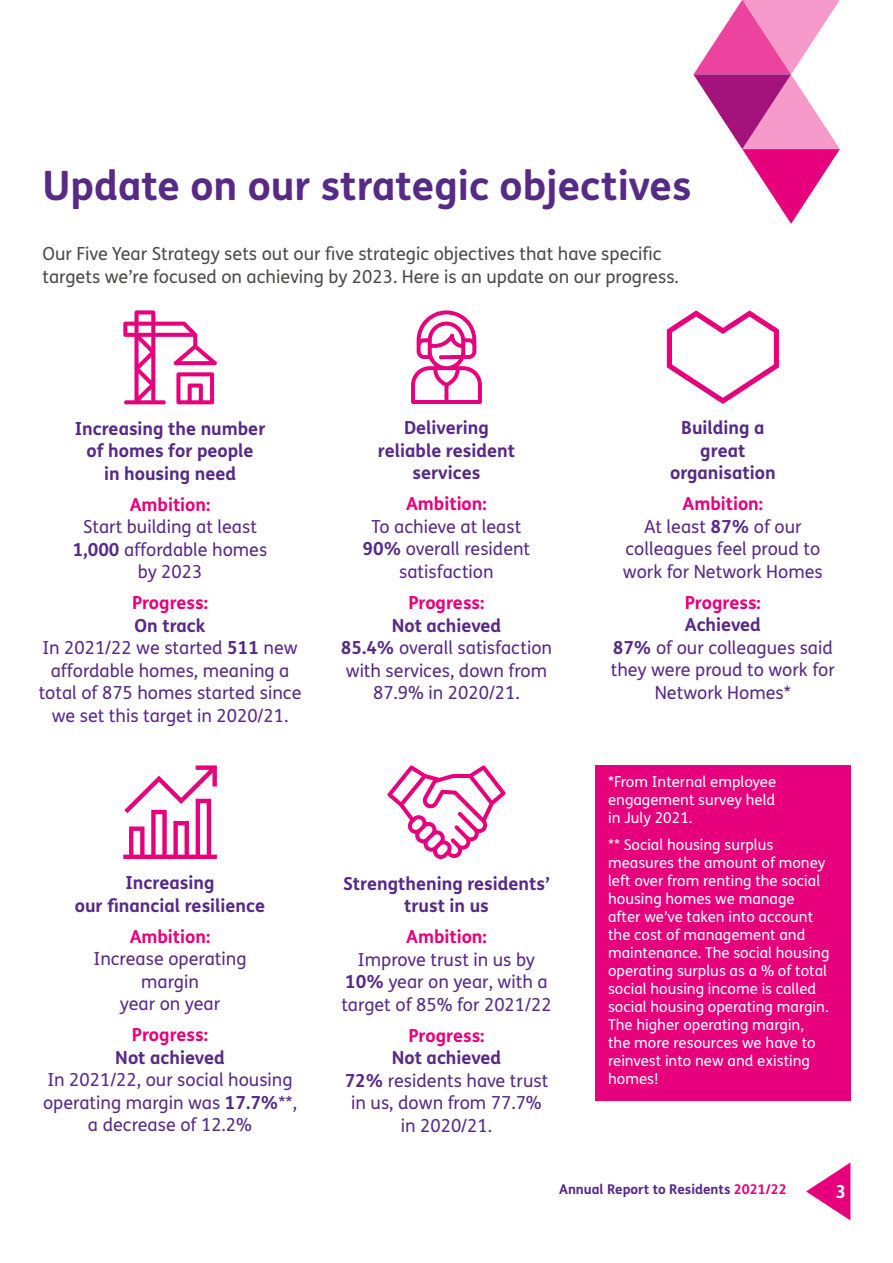
<style>
.page{position:relative;width:893px;height:1263px;background:#fff}
.page>*{position:absolute;margin:0;border:0;box-sizing:border-box;transform-origin:0 0}
.t1{font:700 40.5px "FS Me";color:#572a86}
.t2{font:18px/22.5px "FS Me";color:#572a86;text-align:center}
.t3{font:700 18px/22.5px "FS Me";color:#572a86;text-align:center}
.t4{font:18px/22.5px "FS Me";color:#4a4a49}
.t5{font:700 18px "FS Me";color:#e6007c}
.t6{font:700 18px "FS Me";color:#fff}
.t7{font:15px/18px "FS Me";color:#fff;text-align:justify}
.t8{font:700 13.5px "FS Me";color:#572a86}
.s1{font-weight:700}
.s2{font-weight:700;color:#e6007c}
.s3{color:#e6007c}
</style>
<div class="page">
<div style="left:595px;top:765px;width:255px;height:336px;background:#e6007c"></div>
<svg style="left:806px;top:1163px;width:44px;height:57px"></svg>
<svg style="left:123px;top:310px;width:94px;height:94px"></svg>
<svg style="left:411px;top:310px;width:71px;height:94px"></svg>
<svg style="left:439px;top:355px;width:15px;height:4px"></svg>
<svg style="left:667px;top:310px;width:112px;height:94px"></svg>
<svg style="left:123px;top:765px;width:94px;height:94px"></svg>
<svg style="left:387px;top:765px;width:119px;height:94px"></svg>
<svg style="left:693px;top:0;width:147px;height:224px"></svg>
<h1 class="t1" style="left:43px;top:155px;width:650px">Update on our strategic objectives</h1>
<p class="t4" style="left:43px;top:242px;width:638px">Our Five Year Strategy sets out our five strategic objectives that have specific targets we’re focused on achieving by 2023. Here is an update on our progress.</p>
<p class="t3" style="left:75px;top:416px;width:192px">Increasing the number of homes for people<br>in housing need</p>
<p class="t5" style="left:130px;top:490px;width:82px">Ambition:</p>
<p class="t2" style="left:73px;top:515px;width:196px">Start building at least<br><span class="s1">1,000</span> affordable homes by 2023</p>
<p class="t5" style="left:132px;top:589px;width:78px">Progress:</p>
<p class="t2" style="left:39px;top:614px;width:264px"><span class="s1">On track<br></span>In 2021/22 we started <span class="s1">511</span> new affordable homes, meaning a total of 875 homes started since we set this target in 2020/21.</p>
<p class="t3" style="left:75px;top:871px;width:192px">Increasing<br>our financial resilience</p>
<p class="t5" style="left:130px;top:923px;width:82px">Ambition:</p>
<p class="t2" style="left:93px;top:947px;width:155px">Increase operating margin<br>year on year</p>
<p class="t5" style="left:132px;top:1021px;width:78px">Progress:</p>
<p class="t3" style="left:115px;top:1045px;width:111px">Not achieved</p>
<p class="t2" style="left:43px;top:1068px;width:255px">In 2021/22, our social housing operating margin was <span class="s1">17.7%</span>**, a decrease of 12.2%</p>
<p class="t3" style="left:378px;top:416px;width:139px">Delivering reliable resident services</p>
<p class="t5" style="left:406px;top:490px;width:82px">Ambition:</p>
<p class="t2" style="left:363px;top:515px;width:169px">To achieve at least<br><span class="s1">90%</span> overall resident satisfaction</p>
<p class="t5" style="left:408px;top:589px;width:78px">Progress:</p>
<p class="t2" style="left:341px;top:614px;width:213px"><span class="s1">Not achieved<br>85.4%</span> overall satisfaction with services, down from<br>87.9% in 2020/21.</p>
<p class="t3" style="left:670px;top:416px;width:107px">Building a great organisation</p>
<p class="t2" style="left:623px;top:492px;width:201px"><span class="s2">Ambition:<br></span>At least <span class="s1">87%</span> of our colleagues feel proud to work for Network Homes</p>
<p class="t5" style="left:685px;top:589px;width:78px">Progress:</p>
<p class="t2" style="left:611px;top:613px;width:226px"><span class="s1">Achieved<br>87%</span> of our colleagues said they were proud to work for<br>Network Homes*</p>
<p class="t3" style="left:343px;top:871px;width:208px">Strengthening residents’ trust in us</p>
<p class="t5" style="left:406px;top:923px;width:82px">Ambition:</p>
<p class="t2" style="left:341px;top:947px;width:212px">Improve trust in us by<br><span class="s1">10%</span> year on year, with a target of 85% for 2021/22</p>
<p class="t5" style="left:408px;top:1021px;width:78px">Progress:</p>
<p class="t2" style="left:345px;top:1046px;width:205px"><span class="s1">Not achieved<br>72%</span> residents have trust in us, down from 77.7% in 2020/21.</p>
<p class="t7" style="left:608px;top:773px;width:170px">*From Internal employee engagement survey held in July 2021.</p>
<p class="t7" style="left:608px;top:835px;width:223px;text-align:left">** Social housing surplus measures the amount of money left over from renting the social housing homes we manage after we’ve taken into account the cost of management and maintenance. The social housing operating surplus as a % of total social housing income is called social housing operating margin.<br>The higher operating margin, the more resources we have to reinvest into new and existing homes!</p>
<p class="t8" style="left:559px;top:1179px;width:229px">Annual Report to Residents <span class="s3">2021/22</span></p>
<p class="t6" style="left:836px;top:1177px;width:12px">3</p>
</div>
